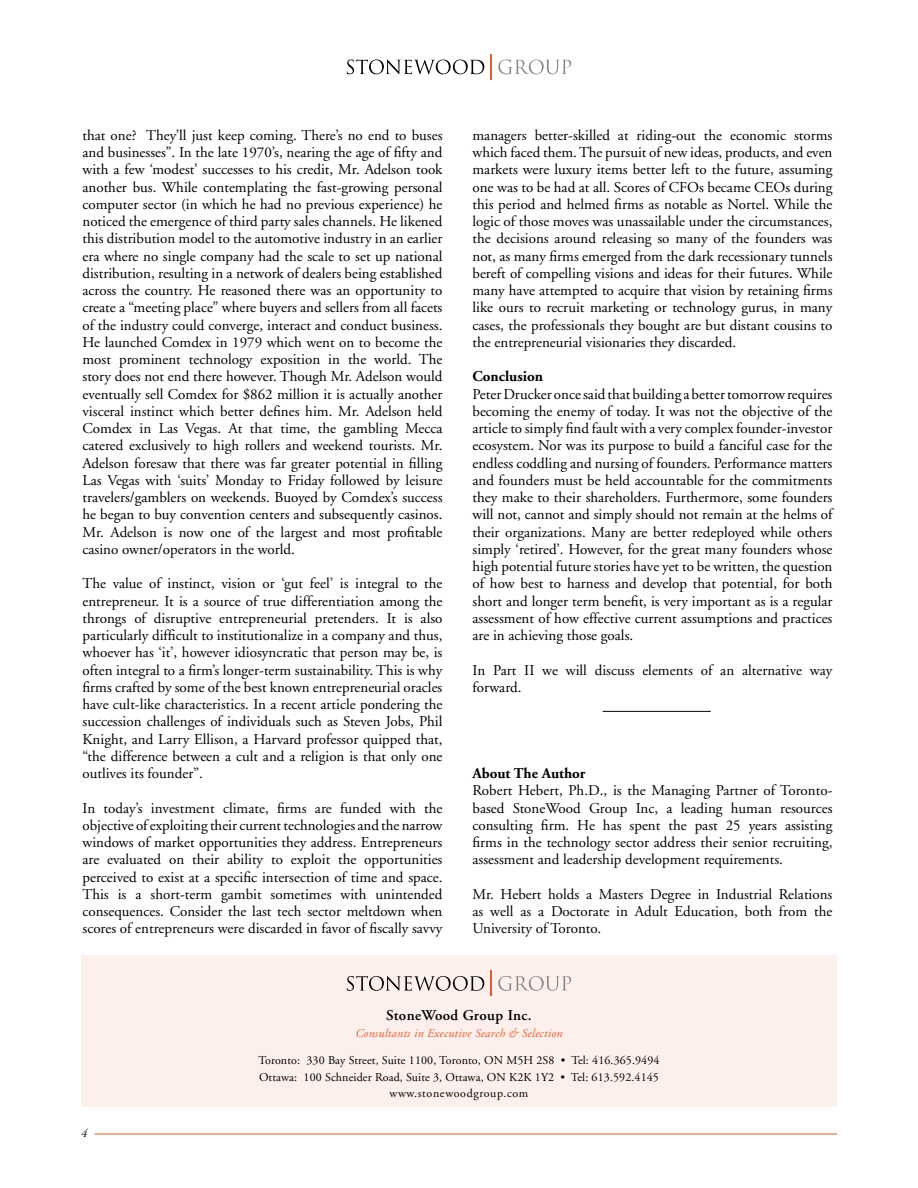
<style>
.page{position:relative;width:918px;height:1188px;background:#fff}
.page>*{position:absolute;margin:0;border:0;box-sizing:border-box;transform-origin:0 0}
.t1{font:15px/17.2px "Adobe Garamond";color:#000;text-align:justify}
.t2{font:700 15px "Adobe Garamond";color:#000}
.t3{font:600 15px "Adobe Garamond";letter-spacing:.025em;color:#000}
.t4{font:12px/16.5px "Adobe Garamond";letter-spacing:.01em;color:#000;text-align:center}
.t5{font:italic 12px "Adobe Garamond";letter-spacing:.025em;color:#e55c2b}
</style>
<div class="page">
<hr style="left:94px;top:1134px;width:743px;height:1px;background:#e55c2b">
<div style="left:81px;top:956px;width:756px;height:151px;background:#fdf0ec"></div>
<svg style="left:347px;top:60px;width:137px;height:14px"></svg>
<svg style="left:498px;top:60px;width:73px;height:14px"></svg>
<hr style="left:490px;top:54px;width:2px;height:25px;background:#e55c2b">
<svg style="left:347px;top:976px;width:137px;height:15px"></svg>
<svg style="left:498px;top:976px;width:73px;height:15px"></svg>
<hr style="left:490px;top:970px;width:2px;height:26px;background:#e55c2b">
<hr style="left:603px;top:711px;width:108px;height:1px;background:#000">
<p class="t1" style="left:83px;top:127px;width:362px">that one? They’ll just keep coming. There’s no end to buses and businesses”. In the late 1970’s, nearing the age of fifty and with a few ‘modest’ successes to his credit, Mr. Adelson took another bus. While contemplating the fast-growing personal computer sector (in which he had no previous experience) he noticed the emergence of third party sales channels. He likened this distribution model to the automotive industry in an earlier era where no single company had the scale to set up national distribution, resulting in a network of dealers being established across the country. He reasoned there was an opportunity to create a “meeting place” where buyers and sellers from all facets of the industry could converge, interact and conduct business.<br>He launched Comdex in 1979 which went on to become the most prominent technology exposition in the world. The story does not end there however. Though Mr. Adelson would eventually sell Comdex for $862 million it is actually another visceral instinct which better defines him. Mr. Adelson held Comdex in Las Vegas. At that time, the gambling Mecca catered exclusively to high rollers and weekend tourists. Mr.<br>Adelson foresaw that there was far greater potential in filling Las Vegas with ‘suits’ Monday to Friday followed by leisure travelers/gamblers on weekends. Buoyed by Comdex’s success he began to buy convention centers and subsequently casinos.<br>Mr. Adelson is now one of the largest and most profitable casino owner/operators in the world.</p>
<p class="t1" style="left:83px;top:575px;width:362px">The value of instinct, vision or ‘gut feel’ is integral to the entrepreneur. It is a source of true differentiation among the throngs of disruptive entrepreneurial pretenders. It is also particularly difficult to institutionalize in a company and thus, whoever has ‘it’, however idiosyncratic that person may be, is often integral to a firm’s longer-term sustainability. This is why firms crafted by some of the best known entrepreneurial oracles have cult-like characteristics. In a recent article pondering the succession challenges of individuals such as Steven Jobs, Phil Knight, and Larry Ellison, a Harvard professor quipped that, “the difference between a cult and a religion is that only one outlives its founder”.</p>
<p class="t1" style="left:83px;top:800px;width:362px">In today’s investment climate, firms are funded with the objective of exploiting their current technologies and the narrow windows of market opportunities they address. Entrepreneurs are evaluated on their ability to exploit the opportunities perceived to exist at a specific intersection of time and space.<br>This is a short-term gambit sometimes with unintended consequences. Consider the last tech sector meltdown when scores of entrepreneurs were discarded in favor of fiscally savvy</p>
<p class="t1" style="left:473px;top:127px;width:362px">managers better-skilled at riding-out the economic storms which faced them. The pursuit of new ideas, products, and even markets were luxury items better left to the future, assuming one was to be had at all. Scores of CFOs became CEOs during this period and helmed firms as notable as Nortel. While the logic of those moves was unassailable under the circumstances, the decisions around releasing so many of the founders was not, as many firms emerged from the dark recessionary tunnels bereft of compelling visions and ideas for their futures. While many have attempted to acquire that vision by retaining firms like ours to recruit marketing or technology gurus, in many cases, the professionals they bought are but distant cousins to the entrepreneurial visionaries they discarded.</p>
<p class="t2" style="left:473px;top:369px;width:72px">Conclusion</p>
<p class="t1" style="left:473px;top:386px;width:362px">Peter Drucker once said that building a better tomorrow requires becoming the enemy of today. It was not the objective of the article to simply find fault with a very complex founder-investor ecosystem. Nor was its purpose to build a fanciful case for the endless coddling and nursing of founders. Performance matters and founders must be held accountable for the commitments they make to their shareholders. Furthermore, some founders will not, cannot and simply should not remain at the helms of their organizations. Many are better redeployed while others simply ‘retired’. However, for the great many founders whose high potential future stories have yet to be written, the question of how best to harness and develop that potential, for both short and longer term benefit, is very important as is a regular assessment of how effective current assumptions and practices are in achieving those goals.</p>
<p class="t1" style="left:473px;top:662px;width:361px">In Part II we will discuss elements of an alternative way forward.</p>
<p class="t2" style="left:473px;top:765px;width:115px">About The Author</p>
<p class="t1" style="left:473px;top:782px;width:362px">Robert Hebert, Ph.D., is the Managing Partner of Toronto&shy;based StoneWood Group Inc, a leading human resources consulting firm. He has spent the past 25 years assisting firms in the technology sector address their senior recruiting, assessment and leadership development requirements.</p>
<p class="t1" style="left:473px;top:886px;width:361px">Mr. Hebert holds a Masters Degree in Industrial Relations as well as a Doctorate in Adult Education, both from the University of Toronto.</p>
<p class="t3" style="left:386px;top:1007px;width:147px">StoneWood Group Inc.</p>
<p class="t5" style="left:355px;top:1027px;width:209px">Consultants in Executive Search &amp; Selection</p>
<p class="t4" style="left:258px;top:1052px;width:403px">Toronto: 330 Bay Street, Suite 1100, Toronto, ON M5H 2S8 • Tel: 416.365.9494<br>Ottawa: 100 Schneider Road, Suite 3, Ottawa, ON K2K 1Y2 • Tel: 613.592.4145 www.stonewoodgroup.com</p>
</div>
